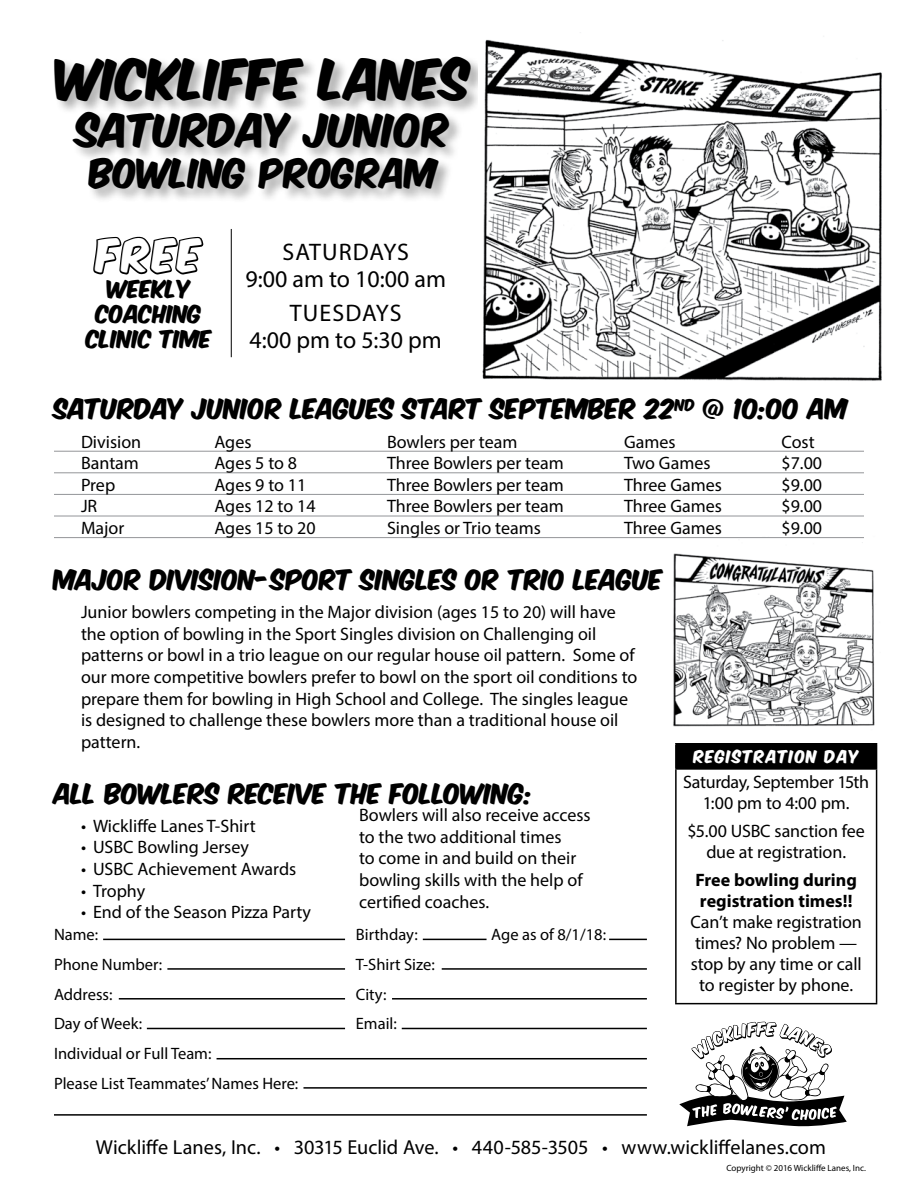
<style>
.page{position:relative;width:918px;height:1188px;background:#fff}
.page>*{position:absolute;margin:0;border:0;box-sizing:border-box;transform-origin:0 0}
.t1{font:48px "Komika Title Axis";color:#000}
.t2{font:39px "Komika Title Axis";color:#000}
.t3{font:39px "Komika Title Axis";color:#fff}
.t4{font:34.5px "Komika Title Axis";color:#000}
.t5{font:24px "Komika Title Axis";color:#000}
.t6{font:24px/27px "Myriad Pro";color:#000;text-align:center}
.t7{font:21px/25.2px "Komika Title Axis";color:#000;text-align:center}
.t8{font:20.25px "Myriad Pro";color:#000}
.t9{font:18px/21.6px "Myriad Pro";color:#000}
.t10{font:18px/21px "Myriad Pro";letter-spacing:-.02em;color:#000;text-align:center}
.t11{font:700 18px/21px "Myriad Pro";color:#000}
.t12{font:16.5px/29.7px "Myriad Pro";color:#000}
.t13{font:15px "Komika Title Axis";letter-spacing:.08em;color:#fff}
.t14{font:9px "Myriad Pro";color:#000}
</style>
<div class="page">
<img style="left:665px;top:538px;width:210px;height:189px">
<hr style="left:54px;top:451px;width:810px;height:1px;background:#939598">
<hr style="left:54px;top:472px;width:810px;height:1px;background:#939598">
<hr style="left:54px;top:494px;width:810px;height:1px;background:#939598">
<hr style="left:54px;top:516px;width:810px;height:1px;background:#939598">
<hr style="left:54px;top:537px;width:810px;height:1px;background:#939598">
<div style="left:53px;top:55px;width:433px;height:149px;background:#000;opacity:.3"></div>
<img style="left:478px;top:39px;width:408px;height:342px">
<hr style="left:231px;top:229px;width:1px;height:128px;background:#000">
<svg style="left:93px;top:236px;width:111px;height:39px"></svg>
<hr style="left:303px;top:1087px;width:344px;height:2px;background:#000">
<hr style="left:217px;top:1058px;width:430px;height:1px;background:#000">
<hr style="left:402px;top:1028px;width:245px;height:1px;background:#000">
<hr style="left:147px;top:1028px;width:198px;height:1px;background:#000">
<hr style="left:392px;top:998px;width:255px;height:2px;background:#000">
<hr style="left:119px;top:998px;width:226px;height:2px;background:#000">
<hr style="left:442px;top:968px;width:205px;height:2px;background:#000">
<hr style="left:167px;top:968px;width:178px;height:2px;background:#000">
<hr style="left:609px;top:939px;width:38px;height:1px;background:#000">
<hr style="left:423px;top:939px;width:64px;height:1px;background:#000">
<hr style="left:103px;top:939px;width:242px;height:1px;background:#000">
<hr style="left:54px;top:1114px;width:593px;height:2px;background:#000">
<div style="left:676px;top:744px;width:201px;height:25px;background:#000"></div>
<hr style="left:675px;top:743px;width:202px;height:2px;background:#000">
<hr style="left:675px;top:745px;width:2px;height:23px;background:#000">
<hr style="left:675px;top:768px;width:202px;height:2px;background:#000">
<hr style="left:675px;top:770px;width:2px;height:233px;background:#000">
<hr style="left:876px;top:770px;width:1px;height:233px;background:#000">
<hr style="left:675px;top:1003px;width:202px;height:1px;background:#000">
<svg style="left:679px;top:1021px;width:168px;height:106px"></svg>
<h1 class="t1" style="left:57px;top:55px;width:416px">WICKLIFFE LANES</h1>
<h2 class="t2" style="left:77px;top:111px;width:375px">SATURDAY JUNIOR</h2>
<h3 class="t4" style="left:90px;top:156px;width:349px">BOWLING PROGRAM</h3>
<h2 class="t3" style="left:97px;top:236px;width:106px">FREE</h2>
<p class="t7" style="left:86px;top:278px;width:127px">WEEKLY<br>COACHING<br>CLINIC TIME</p>
<h3 class="t6" style="left:245px;top:239px;width:202px">SATURDAYS<br>9:00 am to 10:00 am</h3>
<h3 class="t6" style="left:250px;top:299px;width:194px">TUESDAYS<br>4:00 pm to 5:30 pm</h3>
<h3 class="t5" style="left:54px;top:397px;width:795px">SATURDAY JUNIOR LEAGUES START SEPTEMBER 22<sup>ND</sup> @ 10:00 AM</h3>
<p class="t9" style="left:81px;top:430px;width:62px">Division</p>
<p class="t9" style="left:215px;top:430px;width:39px">Ages</p>
<p class="t9" style="left:387px;top:430px;width:132px">Bowlers per team</p>
<p class="t9" style="left:624px;top:430px;width:53px">Games</p>
<p class="t9" style="left:782px;top:430px;width:35px">Cost</p>
<p class="t9" style="left:81px;top:452px;width:59px">Bantam</p>
<p class="t9" style="left:215px;top:452px;width:84px">Ages 5 to 8</p>
<p class="t9" style="left:387px;top:452px;width:178px">Three Bowlers per team</p>
<p class="t9" style="left:624px;top:452px;width:88px">Two Games</p>
<p class="t9" style="left:782px;top:452px;width:42px">$7.00</p>
<p class="t9" style="left:81px;top:474px;width:36px">Prep</p>
<p class="t9" style="left:215px;top:474px;width:93px">Ages 9 to 11</p>
<p class="t9" style="left:387px;top:474px;width:178px">Three Bowlers per team</p>
<p class="t9" style="left:624px;top:474px;width:99px">Three Games</p>
<p class="t9" style="left:782px;top:474px;width:42px">$9.00</p>
<p class="t9" style="left:81px;top:495px;width:18px">JR</p>
<p class="t9" style="left:215px;top:495px;width:103px">Ages 12 to 14</p>
<p class="t9" style="left:387px;top:495px;width:178px">Three Bowlers per team</p>
<p class="t9" style="left:624px;top:495px;width:99px">Three Games</p>
<p class="t9" style="left:782px;top:495px;width:42px">$9.00</p>
<p class="t9" style="left:81px;top:517px;width:45px">Major</p>
<p class="t9" style="left:215px;top:517px;width:103px">Ages 15 to 20</p>
<p class="t9" style="left:387px;top:517px;width:155px">Singles or Trio teams</p>
<p class="t9" style="left:624px;top:517px;width:99px">Three Games</p>
<p class="t9" style="left:782px;top:517px;width:42px">$9.00</p>
<h3 class="t5" style="left:54px;top:567px;width:611px">MAJOR DIVISION‑SPORT SINGLES OR TRIO LEAGUE</h3>
<p class="t9" style="left:81px;top:601px;width:558px">Junior bowlers competing in the Major division (ages 15 to 20) will have the option of bowling in the Sport Singles division on Challenging oil patterns or bowl in a trio league on our regular house oil pattern. Some of our more competitive bowlers prefer to bowl on the sport oil conditions to prepare them for bowling in High School and College. The singles league is designed to challenge these bowlers more than a traditional house oil pattern.</p>
<h3 class="t5" style="left:54px;top:781px;width:481px">ALL BOWLERS RECEIVE THE FOLLOWING:</h3>
<p class="t9" style="left:81px;top:815px;width:176px">• Wickliffe Lanes T-Shirt</p>
<p class="t9" style="left:81px;top:836px;width:169px">• USBC Bowling Jersey</p>
<p class="t9" style="left:81px;top:858px;width:217px">• USBC Achievement Awards</p>
<p class="t9" style="left:81px;top:880px;width:66px">• Trophy</p>
<p class="t9" style="left:81px;top:901px;width:232px">• End of the Season Pizza Party</p>
<p class="t13" style="left:694px;top:749px;width:167px">REGISTRATION DAY</p>
<p class="t10" style="left:683px;top:772px;width:187px">Saturday, September 15th<br>1:00 pm to 4:00 pm.</p>
<p class="t9" style="left:687px;top:820px;width:179px;line-height:21px;text-align:center">$5.00 USBC sanction fee due at registration.</p>
<p class="t11" style="left:696px;top:869px;width:163px">Free bowling during registration times!!</p>
<p class="t9" style="left:691px;top:911px;width:173px;line-height:21px;text-align:center">Can’t make registration times? No problem — stop by any time or call to register by phone.</p>
<p class="t9" style="left:359px;top:804px;width:233px">Bowlers will also receive access to the two additional times<br>to come in and build on their bowling skills with the help of certified coaches.</p>
<p class="t12" style="left:54px;top:920px;width:46px">Name:</p>
<p class="t12" style="left:356px;top:920px;width:63px">Birthday:</p>
<p class="t12" style="left:491px;top:920px;width:116px">Age as of 8/1/18:</p>
<p class="t12" style="left:54px;top:949px;width:110px">Phone Number:</p>
<p class="t12" style="left:356px;top:949px;width:80px">T-Shirt Size:</p>
<p class="t12" style="left:54px;top:979px;width:60px">Address:</p>
<p class="t12" style="left:356px;top:979px;width:32px">City:</p>
<p class="t12" style="left:54px;top:1009px;width:90px">Day of Week:</p>
<p class="t12" style="left:356px;top:1009px;width:43px">Email:</p>
<p class="t12" style="left:54px;top:1038px;width:246px">Individual or Full Team:<br>Please List Teammates’ Names Here:</p>
<p class="t8" style="left:96px;top:1135px;width:732px">Wickliffe Lanes, Inc. • 30315 Euclid Ave. • 440-585-3505 • www.wickliffelanes.com</p>
<p class="t14" style="left:726px;top:1162px;width:141px">Copyright © 2016 Wickliffe Lanes, Inc.</p>
</div>
